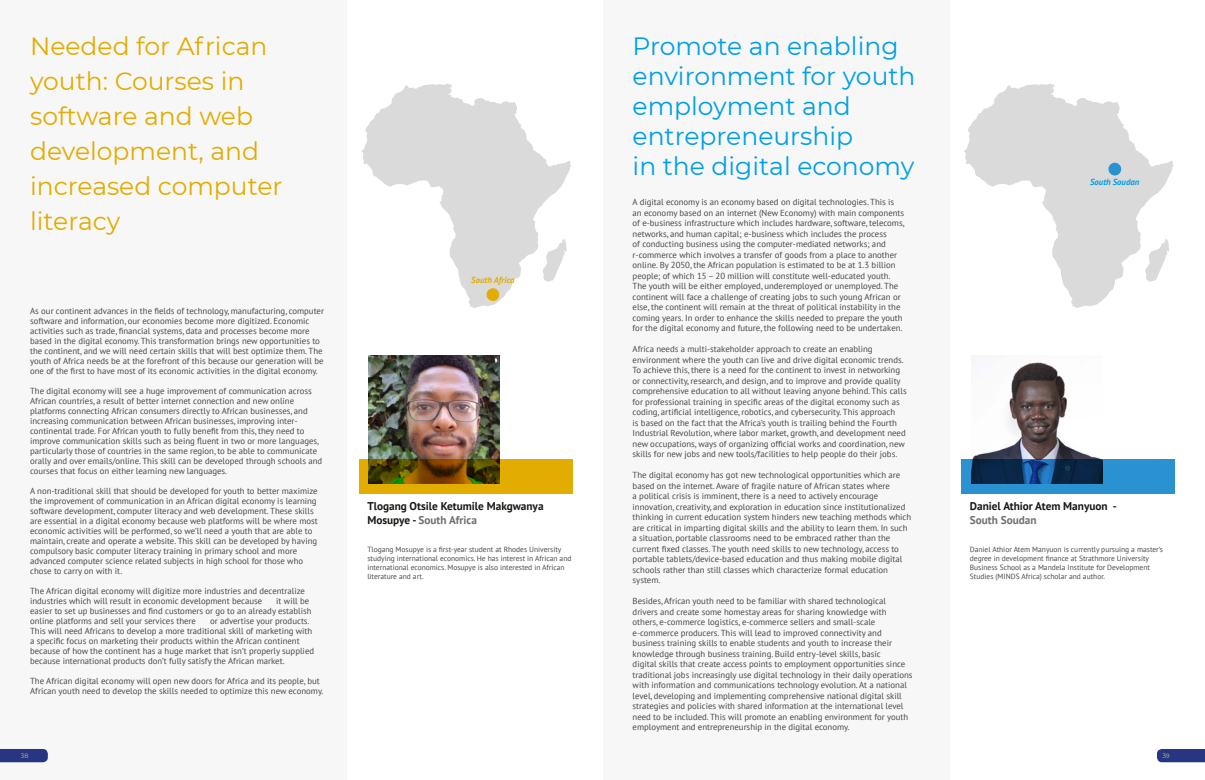
<style>
.page{position:relative;width:1205px;height:780px;background:#fff}
.page>*{position:absolute;margin:0;border:0;box-sizing:border-box;transform-origin:0 0}
.t1{font:25px/35px "Montserrat";color:#e2ac00}
.t2{font:25px/30px "Montserrat";color:#009fe3}
.t3{font:700 11.25px/13.5px "PT Sans";color:#171914}
.t4{font:700 11.25px "PT Sans";color:#706f6f}
.t5{font:8.75px/10.5px "PT Sans";color:#474746}
.t6{font:italic 700 8.75px "PT Sans";color:#e2ac00}
.t7{font:italic 700 8.75px "PT Sans";color:#009fe3}
.t8{font:7.5px/9px "PT Sans";color:#474746}
.t9{font:6.25px "Montserrat";color:#b8d15d}
.s1{color:#706f6f}
</style>
<div class="page">
<div style="left:0;top:0;width:346px;height:780px;background:#f7f7f7"></div>
<div style="left:603px;top:0;width:347px;height:780px;background:#f7f7f7"></div>
<svg style="left:0;top:749px;width:48px;height:13px"></svg>
<svg style="left:1157px;top:749px;width:48px;height:13px"></svg>
<img style="left:369px;top:355px;width:131px;height:104px">
<svg style="left:359px;top:459px;width:213px;height:34px;background:#a37b00"></svg>
<svg style="left:361px;top:84px;width:210px;height:224px;fill:#dadada"></svg>
<svg style="left:543px;top:239px;width:24px;height:43px"></svg>
<div style="left:486px;top:288px;width:13px;height:13px;background:#e2ac00;border-radius:50%"></div>
<img style="left:971px;top:355px;width:130px;height:104px">
<svg style="left:961px;top:459px;width:214px;height:34px;background:#1d669a"></svg>
<svg style="left:964px;top:84px;width:209px;height:224px;fill:#dadada"></svg>
<svg style="left:1145px;top:239px;width:24px;height:43px"></svg>
<div style="left:1108px;top:163px;width:13px;height:12px;background:#2a92d0;border-radius:50%"></div>
<h1 class="t1" style="left:30px;top:28px;width:254px">Needed for African youth: Courses in software and web development, and increased computer literacy</h1>
<p class="t5" style="left:30px;top:305px;width:295px;line-height:10px">As our continent advances in the fields of technology, manufacturing, computer software and information, our economies become more digitized. Economic activities such as trade, financial systems, data and processes become more based in the digital economy. This transformation brings new opportunities to the continent, and we will need certain skills that will best optimize them. The youth of Africa needs be at the forefront of this because our generation will be one of the first to have most of its economic activities in the digital economy.</p>
<p class="t5" style="left:30px;top:385px;width:294px;line-height:10px">The digital economy will see a huge improvement of communication across African countries, a result of better internet connection and new online platforms connecting African consumers directly to African businesses, and increasing communication between African businesses, improving inter&shy;continental trade. For African youth to fully benefit from this, they need to improve communication skills such as being fluent in two or more languages, particularly those of countries in the same region, to be able to communicate orally and over emails/online. This skill can be developed through schools and courses that focus on either learning new languages.</p>
<p class="t5" style="left:30px;top:485px;width:289px;line-height:10px">A non-traditional skill that should be developed for youth to better maximize the improvement of communication in an African digital economy is learning software development, computer literacy and web development. These skills are essential in a digital economy because web platforms will be where most economic activities will be performed, so we’ll need a youth that are able to maintain, create and operate a website. This skill can be developed by having compulsory basic computer literacy training in primary school and more advanced computer science related subjects in high school for those who chose to carry on with it.</p>
<p class="t5" style="left:30px;top:585px;width:276px;line-height:10px">The African digital economy will digitize more industries and decentralize industries which will result in economic development because</p>
<p class="t5" style="left:30px;top:595px;width:283px;line-height:10px;text-indent:246px">it will be easier to set up businesses and find customers or go to an already establish online platforms and sell your services there</p>
<p class="t5" style="left:30px;top:615px;width:285px;line-height:10px;text-indent:180px">or advertise your products.<br>This will need Africans to develop a more traditional skill of marketing with a specific focus on marketing their products within the African continent because of how the continent has a huge market that isn’t properly supplied because international products don’t fully satisfy the African market.</p>
<p class="t5" style="left:30px;top:675px;width:295px;line-height:10px">The African digital economy will open new doors for Africa and its people, but<br>African youth need to develop the skills needed to optimize this new economy.</p>
<p class="t6" style="left:471px;top:274px;width:45px">South Africa</p>
<p class="t3" style="left:367px;top:499px;width:178px">Tlogang Otsile Ketumile Makgwanya<br>Mosupye - <span class="s1">South Africa</span></p>
<p class="t8" style="left:367px;top:545px;width:206px">Tlogang Mosupye is a first-year student at Rhodes University studying international economics. He has interest in African and international economics. Mosupye is also interested in African literature and art.</p>
<h1 class="t2" style="left:632px;top:30px;width:284px">Promote an enabling environment for youth employment and entrepreneurship<br>in the digital economy</h1>
<p class="t5" style="left:632px;top:196px;width:273px">A digital economy is an economy based on digital technologies. This is an economy based on an internet (New Economy) with main components of e-business infrastructure which includes hardware, software, telecoms, networks, and human capital; e-business which includes the process<br>of conducting business using the computer-mediated networks; and r-commerce which involves a transfer of goods from a place to another online. By 2050, the African population is estimated to be at 1.3 billion people; of which 15 – 20 million will constitute well-educated youth.<br>The youth will be either employed, underemployed or unemployed. The continent will face a challenge of creating jobs to such young African or else, the continent will remain at the threat of political instability in the coming years. In order to enhance the skills needed to prepare the youth for the digital economy and future, the following need to be undertaken.</p>
<p class="t5" style="left:632px;top:343px;width:276px">Africa needs a multi-stakeholder approach to create an enabling environment where the youth can live and drive digital economic trends.<br>To achieve this, there is a need for the continent to invest in networking or connectivity, research, and design, and to improve and provide quality comprehensive education to all without leaving anyone behind. This calls for professional training in specific areas of the digital economy such as coding, artificial intelligence, robotics, and cybersecurity. This approach<br>is based on the fact that the Africa’s youth is trailing behind the Fourth Industrial Revolution, where labor market, growth, and development need new occupations, ways of organizing official works and coordination, new skills for new jobs and new tools/facilities to help people do their jobs.</p>
<p class="t5" style="left:632px;top:469px;width:280px">The digital economy has got new technological opportunities which are based on the internet. Aware of fragile nature of African states where<br>a political crisis is imminent, there is a need to actively encourage innovation, creativity, and exploration in education since institutionalized thinking in current education system hinders new teaching methods which are critical in imparting digital skills and the ability to learn them. In such a situation, portable classrooms need to be embraced rather than the current fixed classes. The youth need skills to new technology, access to portable tablets/device-based education and thus making mobile digital schools rather than still classes which characterize formal education system.</p>
<p class="t5" style="left:632px;top:595px;width:281px">Besides, African youth need to be familiar with shared technological drivers and create some homestay areas for sharing knowledge with others, e-commerce logistics, e-commerce sellers and small-scale e-commerce producers. This will lead to improved connectivity and business training skills to enable students and youth to increase their knowledge through business training. Build entry-level skills, basic<br>digital skills that create access points to employment opportunities since traditional jobs increasingly use digital technology in their daily operations with information and communications technology evolution. At a national level, developing and implementing comprehensive national digital skill strategies and policies with shared information at the international level need to be included. This will promote an enabling environment for youth employment and entrepreneurship in the digital economy.</p>
<p class="t7" style="left:1090px;top:176px;width:51px">South Soudan</p>
<p class="t3" style="left:970px;top:499px;width:148px">Daniel Athior Atem Manyuon -</p>
<p class="t4" style="left:970px;top:512px;width:68px">South Soudan</p>
<p class="t8" style="left:970px;top:545px;width:195px">Daniel Athior Atem Manyuon is currently pursuing a master’s degree in development finance at Strathmore University Business School as a Mandela Institute for Development Studies (MINDS Africa) scholar and author.</p>
<p class="t9" style="left:21px;top:751px;width:9px">38</p>
<p class="t9" style="left:1162px;top:751px;width:9px">39</p>
</div>
